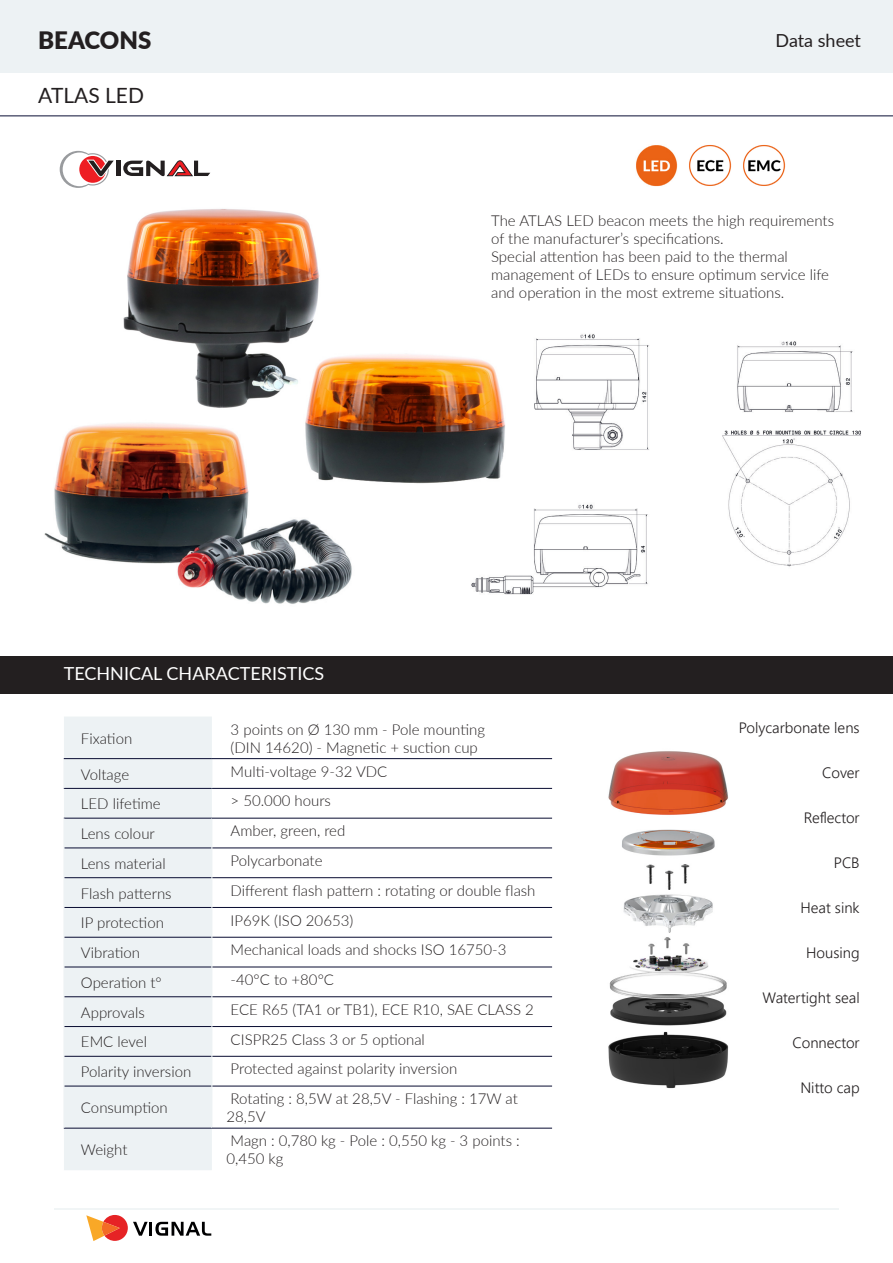
<style>
.page{position:relative;width:893px;height:1263px;background:#fff}
.page>*{position:absolute;margin:0;border:0;box-sizing:border-box;transform-origin:0 0}
.CATEGORIE{font:900 24px "Lato";color:#231f20}
.t1{font:21px "Lato";color:#231f20}
.t2{font:18px "Lato";color:#fff}
.FICHE_TECH{font:18px "Lato";color:#231f20}
.texte_cellule_tableau{font:300 15px/18px "Lato";color:#231f20}
.DESCRIPTION{font:300 15px "Lato";color:#231f20}
.DESCRIPTION-2{font:300 15px "Segoe UI";color:#231f20}
</style>
<div class="page">
<div style="left:0;top:0;width:893px;height:72px;background:#edf2f4"></div>
<hr style="left:0;top:115px;width:893px;height:1px;background:#0a0e34">
<hr style="left:54px;top:1208px;width:785px;height:2px;background:#edf2f4">
<svg style="left:86px;top:1215px;width:62px;height:26px"></svg>
<hr style="left:149px;top:1222px;width:3px;height:14px;background:#000001">
<svg style="left:155px;top:1222px;width:56px;height:14px"></svg>
<img style="left:44px;top:423px;width:308px;height:181px">
<svg style="left:59px;top:150px;width:152px;height:38px"></svg>
<img style="left:120px;top:186px;width:200px;height:222px">
<img style="left:302px;top:347px;width:152px;height:148px">
<img style="left:608px;top:751px;width:121px;height:338px">
<img style="left:454px;top:334px;width:407px;height:261px">
<div style="left:0;top:656px;width:893px;height:37px;background:#231f20"></div>
<img style="left:636px;top:145px;width:42px;height:42px">
<img style="left:689px;top:145px;width:42px;height:41px">
<img style="left:743px;top:145px;width:42px;height:41px">
<div style="left:64px;top:717px;width:148px;height:453px;background:#edf2f4"></div>
<hr style="left:212px;top:848px;width:340px;height:1px;background:#080c31">
<hr style="left:212px;top:877px;width:340px;height:1px;background:#080c31">
<hr style="left:212px;top:907px;width:340px;height:1px;background:#080c31">
<hr style="left:212px;top:937px;width:340px;height:1px;background:#080c31">
<hr style="left:212px;top:967px;width:340px;height:1px;background:#080c31">
<hr style="left:212px;top:996px;width:340px;height:1px;background:#080c31">
<hr style="left:212px;top:1026px;width:340px;height:1px;background:#080c31">
<hr style="left:212px;top:1056px;width:340px;height:1px;background:#080c31">
<hr style="left:212px;top:1086px;width:340px;height:1px;background:#080c31">
<hr style="left:212px;top:788px;width:340px;height:1px;background:#080c31">
<hr style="left:64px;top:788px;width:148px;height:1px;background:#080c31">
<svg style="left:64px;top:759px;width:1px;height:29px"></svg>
<hr style="left:212px;top:758px;width:340px;height:1px;background:#080c31">
<hr style="left:64px;top:848px;width:148px;height:1px;background:#080c31">
<hr style="left:64px;top:877px;width:148px;height:1px;background:#080c31">
<hr style="left:64px;top:907px;width:148px;height:1px;background:#080c31">
<hr style="left:64px;top:937px;width:148px;height:1px;background:#080c31">
<hr style="left:64px;top:967px;width:148px;height:1px;background:#080c31">
<hr style="left:64px;top:996px;width:148px;height:1px;background:#080c31">
<hr style="left:64px;top:1026px;width:148px;height:1px;background:#080c31">
<hr style="left:64px;top:1056px;width:148px;height:1px;background:#080c31">
<hr style="left:64px;top:1086px;width:148px;height:1px;background:#080c31">
<hr style="left:64px;top:758px;width:148px;height:1px;background:#080c31">
<hr style="left:64px;top:818px;width:148px;height:1px;background:#080c31">
<hr style="left:64px;top:1128px;width:148px;height:1px;background:#080c31">
<hr style="left:64px;top:818px;width:1px;height:30px;background:#edf2f4">
<hr style="left:212px;top:818px;width:1px;height:30px;background:#edf2f4">
<hr style="left:64px;top:848px;width:1px;height:30px;background:#edf2f4">
<hr style="left:212px;top:848px;width:1px;height:30px;background:#edf2f4">
<svg style="left:64px;top:878px;width:1px;height:29px"></svg>
<hr style="left:64px;top:907px;width:1px;height:30px;background:#edf2f4">
<hr style="left:212px;top:907px;width:1px;height:30px;background:#edf2f4">
<hr style="left:64px;top:937px;width:1px;height:30px;background:#edf2f4">
<hr style="left:212px;top:937px;width:1px;height:30px;background:#edf2f4">
<hr style="left:64px;top:967px;width:1px;height:30px;background:#edf2f4">
<hr style="left:212px;top:967px;width:1px;height:30px;background:#edf2f4">
<svg style="left:64px;top:997px;width:1px;height:29px"></svg>
<hr style="left:64px;top:1026px;width:1px;height:30px;background:#edf2f4">
<hr style="left:212px;top:1026px;width:1px;height:30px;background:#edf2f4">
<hr style="left:64px;top:1056px;width:1px;height:30px;background:#edf2f4">
<hr style="left:212px;top:1056px;width:1px;height:30px;background:#edf2f4">
<hr style="left:64px;top:1086px;width:1px;height:42px;background:#edf2f4">
<hr style="left:212px;top:1086px;width:1px;height:42px;background:#edf2f4">
<hr style="left:212px;top:818px;width:340px;height:1px;background:#080c31">
<hr style="left:212px;top:1128px;width:340px;height:1px;background:#080c31">
<p class="CATEGORIE" style="left:38px;top:22px;width:115px">BEACONS</p>
<p class="t1" style="left:38px;top:80px;width:107px">ATLAS LED</p>
<p class="t2" style="left:64px;top:661px;width:262px">TECHNICAL CHARACTERISTICS</p>
<p class="FICHE_TECH" style="left:775px;top:27px;width:87px">Data sheet</p>
<p class="DESCRIPTION" style="left:491px;top:210px;width:344px">The ATLAS LED beacon meets the high requirements</p>
<p class="DESCRIPTION" style="left:491px;top:228px;width:234px">of the manufacturer’s specifications.</p>
<p class="DESCRIPTION" style="left:491px;top:246px;width:298px">Special attention has been paid to the thermal</p>
<p class="DESCRIPTION" style="left:491px;top:264px;width:339px">management of LEDs to ensure optimum service life</p>
<p class="DESCRIPTION" style="left:491px;top:282px;width:295px">and operation in the most extreme situations.</p>
<p class="texte_cellule_tableau" style="left:81px;top:729px;width:53px">Fixation</p>
<p class="texte_cellule_tableau" style="left:231px;top:720px;width:256px">3 points on Ø 130 mm - Pole mounting</p>
<p class="texte_cellule_tableau" style="left:231px;top:738px;width:249px">(DIN 14620) - Magnetic + suction cup</p>
<p class="texte_cellule_tableau" style="left:81px;top:765px;width:50px">Voltage</p>
<p class="texte_cellule_tableau" style="left:231px;top:762px;width:158px">Multi-voltage 9-32 VDC</p>
<p class="texte_cellule_tableau" style="left:81px;top:794px;width:81px">LED lifetime</p>
<p class="texte_cellule_tableau" style="left:231px;top:791px;width:102px">&gt; 50.000 hours</p>
<p class="texte_cellule_tableau" style="left:81px;top:824px;width:75px">Lens colour</p>
<p class="texte_cellule_tableau" style="left:231px;top:821px;width:116px">Amber, green, red</p>
<p class="texte_cellule_tableau" style="left:81px;top:854px;width:86px">Lens material</p>
<p class="texte_cellule_tableau" style="left:231px;top:851px;width:93px">Polycarbonate</p>
<p class="texte_cellule_tableau" style="left:81px;top:884px;width:92px">Flash patterns</p>
<p class="texte_cellule_tableau" style="left:231px;top:881px;width:306px">Different flash pattern : rotating or double flash</p>
<p class="texte_cellule_tableau" style="left:81px;top:913px;width:84px">IP protection</p>
<p class="texte_cellule_tableau" style="left:231px;top:910px;width:124px">IP69K (ISO 20653)</p>
<p class="texte_cellule_tableau" style="left:81px;top:943px;width:61px">Vibration</p>
<p class="texte_cellule_tableau" style="left:231px;top:940px;width:277px">Mechanical loads and shocks ISO 16750-3</p>
<p class="texte_cellule_tableau" style="left:81px;top:973px;width:82px">Operation t°</p>
<p class="texte_cellule_tableau" style="left:231px;top:970px;width:105px">-40°C to +80°C</p>
<p class="texte_cellule_tableau" style="left:81px;top:1003px;width:65px">Approvals</p>
<p class="texte_cellule_tableau" style="left:231px;top:1000px;width:305px">ECE R65 (TA1 or TB1), ECE R10, SAE CLASS 2</p>
<p class="texte_cellule_tableau" style="left:81px;top:1032px;width:68px">EMC level</p>
<p class="texte_cellule_tableau" style="left:231px;top:1030px;width:196px">CISPR25 Class 3 or 5 optional</p>
<p class="texte_cellule_tableau" style="left:81px;top:1062px;width:112px">Polarity inversion</p>
<p class="texte_cellule_tableau" style="left:231px;top:1059px;width:228px">Protected against polarity inversion</p>
<p class="texte_cellule_tableau" style="left:81px;top:1098px;width:88px">Consumption</p>
<p class="texte_cellule_tableau" style="left:226px;top:1089px;width:293px">Rotating : 8,5W at 28,5V - Flashing : 17W at<br>28,5V</p>
<p class="texte_cellule_tableau" style="left:81px;top:1140px;width:48px">Weight</p>
<p class="texte_cellule_tableau" style="left:226px;top:1131px;width:295px">Magn : 0,780 kg - Pole : 0,550 kg - 3 points :<br>0,450 kg</p>
<p class="DESCRIPTION-2" style="left:739px;top:714px;width:122px">Polycarbonate lens</p>
<p class="DESCRIPTION-2" style="left:822px;top:759px;width:39px">Cover</p>
<p class="DESCRIPTION-2" style="left:804px;top:804px;width:57px">Reflector</p>
<p class="DESCRIPTION-2" style="left:834px;top:849px;width:27px">PCB</p>
<p class="DESCRIPTION-2" style="left:800px;top:894px;width:61px">Heat sink</p>
<p class="DESCRIPTION-2" style="left:806px;top:939px;width:55px">Housing</p>
<p class="DESCRIPTION-2" style="left:763px;top:984px;width:99px">Watertight seal</p>
<p class="DESCRIPTION-2" style="left:792px;top:1029px;width:69px">Connector</p>
<p class="DESCRIPTION-2" style="left:800px;top:1074px;width:61px">Nitto cap</p>
</div>
